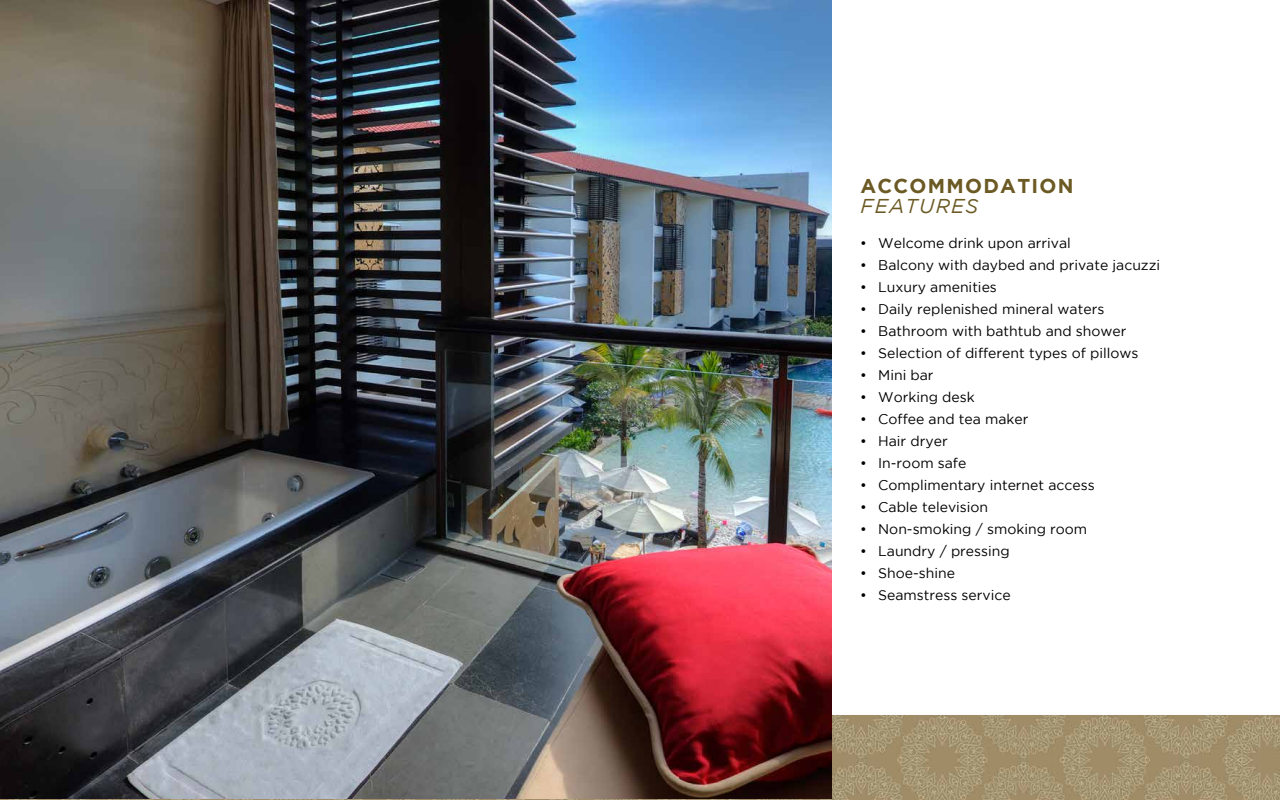
<style>
.page{position:relative;width:1280px;height:800px;background:#fff}
.page>*{position:absolute;margin:0;border:0;box-sizing:border-box;transform-origin:0 0}
.t1{font:700 20px "Gotham";letter-spacing:.065em;color:#6c5a24}
.t2{font:italic 20px "Gotham";letter-spacing:.065em;color:#6c5a24}
.t3{font:14px "Gotham";color:#000}
</style>
<div class="page">
<img style="left:649px;top:715px;width:631px;height:85px">
<img style="left:0;top:0;width:831px;height:799px">
<h1 class="t1" style="left:860px;top:174px;width:215px">ACCOMMODATION</h1>
<h1 class="t2" style="left:860px;top:195px;width:120px">FEATURES</h1>
<p class="t3" style="left:860px;top:235px;width:212px">• Welcome drink upon arrival</p>
<p class="t3" style="left:860px;top:257px;width:302px">• Balcony with daybed and private jacuzzi</p>
<p class="t3" style="left:860px;top:279px;width:138px">• Luxury amenities</p>
<p class="t3" style="left:860px;top:301px;width:246px">• Daily replenished mineral waters</p>
<p class="t3" style="left:860px;top:323px;width:268px">• Bathroom with bathtub and shower</p>
<p class="t3" style="left:860px;top:345px;width:280px">• Selection of different types of pillows</p>
<p class="t3" style="left:860px;top:367px;width:75px">• Mini bar</p>
<p class="t3" style="left:860px;top:389px;width:116px">• Working desk</p>
<p class="t3" style="left:860px;top:411px;width:170px">• Coffee and tea maker</p>
<p class="t3" style="left:860px;top:433px;width:89px">• Hair dryer</p>
<p class="t3" style="left:860px;top:455px;width:108px">• In-room safe</p>
<p class="t3" style="left:860px;top:477px;width:236px">• Complimentary internet access</p>
<p class="t3" style="left:860px;top:499px;width:130px">• Cable television</p>
<p class="t3" style="left:860px;top:521px;width:229px">• Non-smoking / smoking room</p>
<p class="t3" style="left:860px;top:543px;width:151px">• Laundry / pressing</p>
<p class="t3" style="left:860px;top:565px;width:96px">• Shoe-shine</p>
<p class="t3" style="left:860px;top:587px;width:152px">• Seamstress service</p>
</div>
